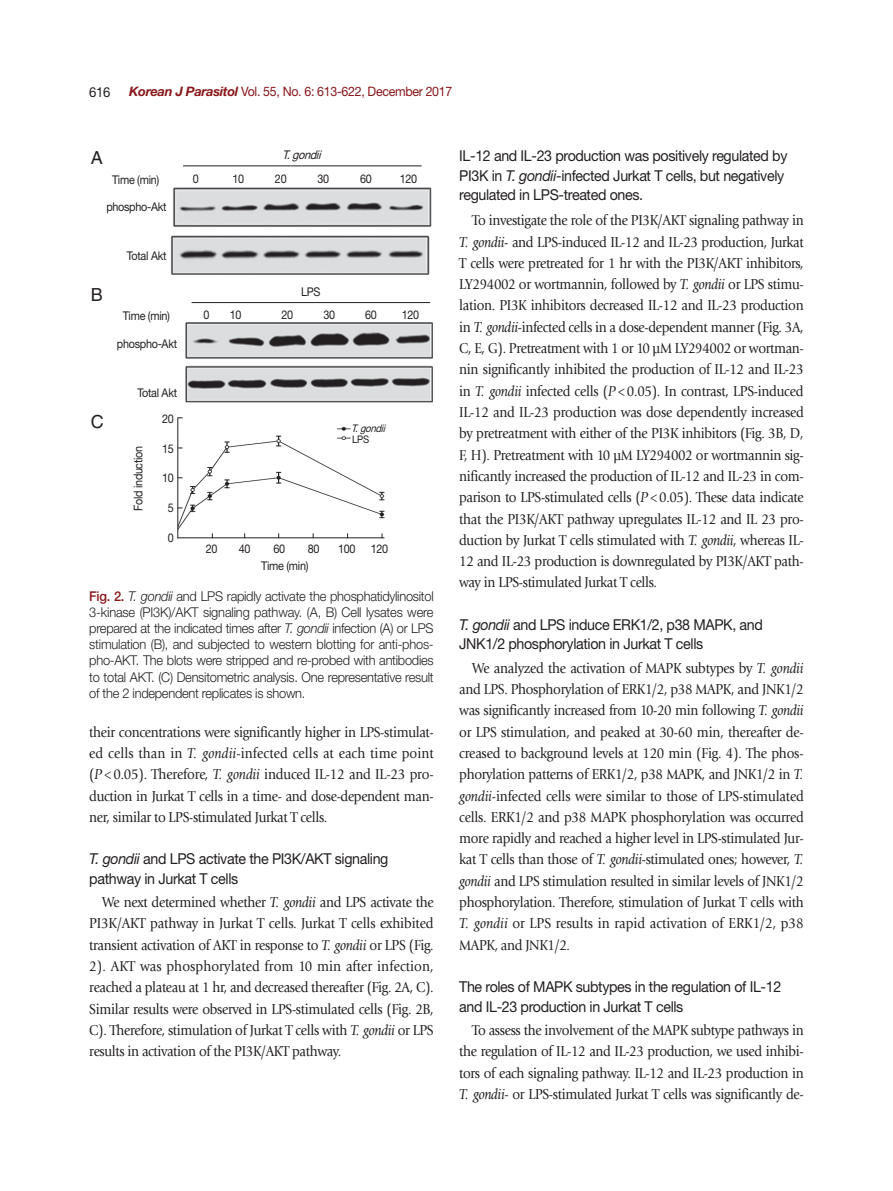
<style>
.page{position:relative;width:893px;height:1191px;background:#fff}
.page>*{position:absolute;margin:0;border:0;box-sizing:border-box;transform-origin:0 0}
.t1{font:18px "Helvetica LT Std";color:#231f20}
.t2{font:15px/21.3px "Giovanni Std";letter-spacing:-.025em;color:#231f20;text-align:justify;scale:.9 1}
.t3{font:15px/19.2px "Helvetica Neue LT Std";letter-spacing:-.025em;color:#231f20;scale:.95 1}
.t4{font:13.8px "Helvetica Neue LT Std";color:#231f20;scale:.95 1}
.t5{font:300 13.5px/16.2px "Helvetica Neue LT Std";letter-spacing:-.02em;color:#231f20;text-align:justify;scale:.95 1}
.t6{font:13.05px "Helvetica Neue LT Std";letter-spacing:-.025em;color:#88181b;scale:.95 1}
.t7{font:12px "Helvetica Neue LT Std";letter-spacing:-.025em;color:#231f20;scale:.9 1}
.t8{font:italic 12px "Helvetica Neue LT Std";color:#231f20;scale:.9 1}
.t9{font:italic 10.5px "Helvetica Neue LT Std";color:#231f20;scale:.9 1}
.t10{font:10.5px "Helvetica Neue LT Std";color:#231f20;scale:.9 1}
.s1{font-weight:700;font-style:italic}
.s2{font-weight:500;color:#88181b}
.s3{font-style:italic}
.s4{font-family:"Minion Pro"}
</style>
<div class="page">
<img style="left:171px;top:188px;width:261px;height:87px">
<hr style="left:183px;top:165px;width:239px;height:1px;background:#231f20">
<img style="left:185px;top:322px;width:247px;height:81px">
<hr style="left:192px;top:302px;width:238px;height:1px;background:#231f20">
<img style="left:179px;top:418px;width:206px;height:117px">
<hr style="left:177px;top:417px;width:1px;height:121px;background:#231f20">
<hr style="left:177px;top:537px;width:207px;height:1px;background:#231f20">
<p class="t4" style="left:89px;top:83px;width:24px">616</p>
<p class="t6" style="left:129px;top:84px;width:342px"><span class="s1">Korean J Parasitol</span> Vol. 55, No. 6: 613-622, December 2017</p>
<p class="t1" style="left:91px;top:147px;width:14px">A</p>
<p class="t8" style="left:282px;top:148px;width:48px">T.gondii</p>
<p class="t7" style="left:112px;top:172px;width:54px">Time (min)</p>
<p class="t7" style="left:232px;top:171px;width:15px">10</p>
<p class="t7" style="left:275px;top:171px;width:15px">20</p>
<p class="t7" style="left:317px;top:171px;width:15px">30</p>
<p class="t7" style="left:360px;top:171px;width:15px">60</p>
<p class="t7" style="left:400px;top:171px;width:21px">120</p>
<p class="t7" style="left:193px;top:171px;width:8px">0</p>
<p class="t7" style="left:106px;top:200px;width:68px">phospho-Akt</p>
<p class="t1" style="left:91px;top:284px;width:14px">B</p>
<p class="t7" style="left:127px;top:249px;width:46px">Total Akt</p>
<p class="t7" style="left:301px;top:284px;width:23px">LPS</p>
<p class="t7" style="left:123px;top:309px;width:54px">Time (min)</p>
<p class="t7" style="left:281px;top:308px;width:15px">20</p>
<p class="t7" style="left:323px;top:308px;width:15px">30</p>
<p class="t7" style="left:365px;top:308px;width:15px">60</p>
<p class="t7" style="left:402px;top:308px;width:21px">120</p>
<p class="t7" style="left:203px;top:308px;width:8px">0</p>
<p class="t7" style="left:230px;top:308px;width:15px">10</p>
<p class="t7" style="left:117px;top:336px;width:68px">phospho-Akt</p>
<p class="t1" style="left:91px;top:411px;width:14px">C</p>
<p class="t7" style="left:137px;top:385px;width:46px">Total Akt</p>
<p class="t7" style="left:131px;top:511px;width:74px;rotate:-90deg">Fold induction</p>
<p class="t7" style="left:162px;top:412px;width:15px">20</p>
<p class="t7" style="left:162px;top:441px;width:15px">15</p>
<p class="t7" style="left:162px;top:471px;width:15px">10</p>
<p class="t7" style="left:168px;top:500px;width:8px">5</p>
<p class="t7" style="left:168px;top:530px;width:8px">0</p>
<p class="t9" style="left:351px;top:422px;width:43px">T.gondii</p>
<p class="t10" style="left:352px;top:433px;width:20px">LPS</p>
<p class="t7" style="left:206px;top:542px;width:15px">20</p>
<p class="t7" style="left:239px;top:542px;width:15px">40</p>
<p class="t7" style="left:273px;top:542px;width:15px">60</p>
<p class="t7" style="left:308px;top:542px;width:15px">80</p>
<p class="t7" style="left:338px;top:542px;width:21px">100</p>
<p class="t7" style="left:371px;top:542px;width:21px">120</p>
<p class="t7" style="left:261px;top:559px;width:54px">Time (min)</p>
<p class="t5" style="left:89px;top:587px;width:364px"><span class="s2">Fig. 2.</span> <span class="s3">T. gondii</span> and LPS rapidly activate the phosphatidylinositol 3-kinase (PI3K)/AKT signaling pathway. (A, B) Cell lysates were prepared at the indicated times after <span class="s3">T. gondii</span> infection (A) or LPS stimulation (B), and subjected to western blotting for anti-phos&shy;pho-AKT. The blots were stripped and re-probed with antibodies to total AKT. (C) Densitometric analysis. One representative result of the 2 independent replicates is shown.</p>
<p class="t2" style="left:89px;top:721px;width:384px">their concentrations were significantly higher in LPS-stimulat&shy;ed cells than in <span class="s3">T. gondii</span>-infected cells at each time point (<span class="s3">P</span> <span class="s4">&lt;</span>0.05). Therefore, <span class="s3">T. gondii</span> induced IL-12 and IL-23 pro&shy;duction in Jurkat T cells in a time- and dose-dependent man&shy;ner, similar to LPS-stimulated Jurkat T cells.</p>
<p class="t3" style="left:89px;top:849px;width:316px"><span class="s3">T. gondii</span> and LPS activate the PI3K/AKT signaling pathway in Jurkat T cells</p>
<p class="t2" style="left:89px;top:891px;width:384px;text-indent:13px">We next determined whether <span class="s3">T. gondii</span> and LPS activate the PI3K/AKT pathway in Jurkat T cells. Jurkat T cells exhibited transient activation of AKT in response to <span class="s3">T. gondii</span> or LPS (Fig.<br>2). AKT was phosphorylated from 10 min after infection, reached a plateau at 1 hr, and decreased thereafter (Fig. 2A, C).<br>Similar results were observed in LPS-stimulated cells (Fig. 2B, C). Therefore, stimulation of Jurkat T cells with <span class="s3">T. gondii</span> or LPS results in activation of the PI3K/AKT pathway.</p>
<p class="t3" style="left:459px;top:146px;width:347px">IL-12 and IL-23 production was positively regulated by<br>PI3K in <span class="s3">T. gondii</span>-infected Jurkat T cells, but negatively regulated in LPS-treated ones.</p>
<p class="t2" style="left:459px;top:210px;width:384px;text-indent:13px">To investigate the role of the PI3K/AKT signaling pathway in <span class="s3">T. gondii</span>- and LPS-induced IL-12 and IL-23 production, Jurkat T cells were pretreated for 1 hr with the PI3K/AKT inhibitors, LY294002 or wortmannin, followed by <span class="s3">T. gondii</span> or LPS stimu&shy;lation. PI3K inhibitors decreased IL-12 and IL-23 production in <span class="s3">T. gondii</span>-infected cells in a dose-dependent manner (Fig. 3A, C, E, G). Pretreatment with 1 or 10 μM LY294002 or wortman&shy;nin significantly inhibited the production of IL-12 and IL-23 in <span class="s3">T. gondii</span> infected cells (<span class="s3">P</span> <span class="s4">&lt;</span>0.05). In contrast, LPS-induced IL-12 and IL-23 production was dose dependently increased by pretreatment with either of the PI3K inhibitors (Fig. 3B, D, F, H). Pretreatment with 10 μM LY294002 or wortmannin sig&shy;nificantly increased the production of IL-12 and IL-23 in com&shy;parison to LPS-stimulated cells (<span class="s3">P</span> <span class="s4">&lt;</span>0.05). These data indicate that the PI3K/AKT pathway upregulates IL-12 and IL 23 pro&shy;duction by Jurkat T cells stimulated with <span class="s3">T. gondii</span>, whereas IL-12 and IL-23 production is downregulated by PI3K/AKT path&shy;way in LPS-stimulated Jurkat T cells.</p>
<p class="t3" style="left:459px;top:615px;width:321px"><span class="s3">T. gondii</span> and LPS induce ERK1/2, p38 MAPK, and<br>JNK1/2 phosphorylation in Jurkat T cells</p>
<p class="t2" style="left:459px;top:657px;width:384px;text-indent:13px">We analyzed the activation of MAPK subtypes by <span class="s3">T. gondii </span>and LPS. Phosphorylation of ERK1/2, p38 MAPK, and JNK1/2 was significantly increased from 10-20 min following <span class="s3">T. gondii </span>or LPS stimulation, and peaked at 30-60 min, thereafter de&shy;creased to background levels at 120 min (Fig. 4). The phos&shy;phorylation patterns of ERK1/2, p38 MAPK, and JNK1/2 in <span class="s3">T. gondii</span>-infected cells were similar to those of LPS-stimulated cells. ERK1/2 and p38 MAPK phosphorylation was occurred more rapidly and reached a higher level in LPS-stimulated Jur&shy;kat T cells than those of <span class="s3">T. gondii</span>-stimulated ones; however, <span class="s3">T. gondii</span> and LPS stimulation resulted in similar levels of JNK1/2 phosphorylation. Therefore, stimulation of Jurkat T cells with <span class="s3">T. gondii</span> or LPS results in rapid activation of ERK1/2, p38<br>MAPK, and JNK1/2.</p>
<p class="t3" style="left:459px;top:977px;width:340px">The roles of MAPK subtypes in the regulation of IL-12 and IL-23 production in Jurkat T cells</p>
<p class="t2" style="left:459px;top:1019px;width:384px;text-indent:13px">To assess the involvement of the MAPK subtype pathways in the regulation of IL-12 and IL-23 production, we used inhibi&shy;tors of each signaling pathway. IL-12 and IL-23 production in <span class="s3">T. gondii</span>- or LPS-stimulated Jurkat T cells was significantly de-</p>
</div>
